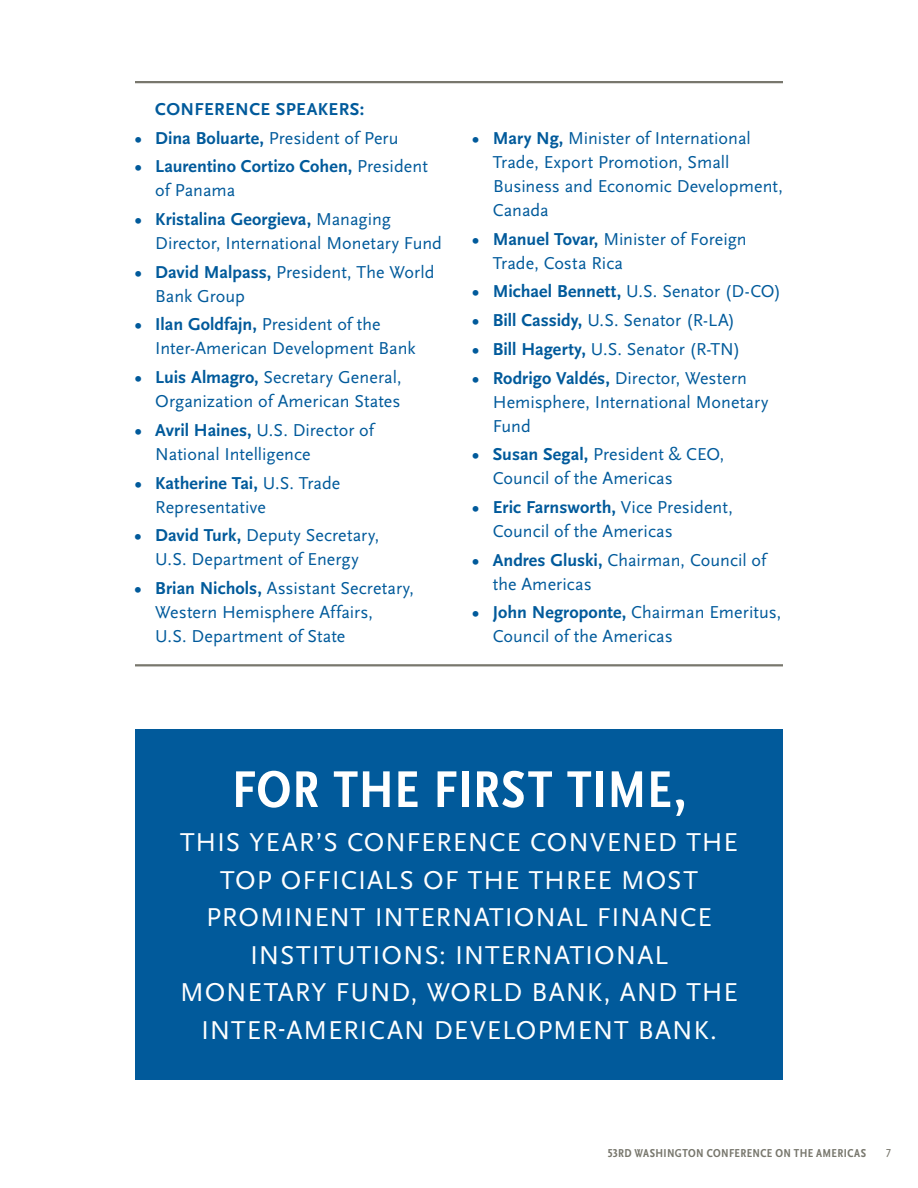
<style>
.page{position:relative;width:918px;height:1188px;background:#fff}
.page>*{position:absolute;margin:0;border:0;box-sizing:border-box;transform-origin:0 0}
.t1{font:700 condensed 54px "Scala Sans Pro";letter-spacing:.015em;color:#fff}
.t2{font:27px/37.5px "Scala Sans Pro";letter-spacing:.035em;color:#fff;text-align:center}
.t3{font:18px/24px "Scala Sans Pro";color:#015a9b}
.t4{font:700 18px/24px "Scala Sans Pro";letter-spacing:.01em;color:#015a9b}
.t5{font:700 condensed 12px "Scala Sans Pro";letter-spacing:.03em;color:#78776d}
.t6{font:condensed 12px "Scala Sans Pro";color:#78776d}
.s1{font-weight:700}
.s2{font-weight:400}
.s3{font-family:"Scala Sans Gee Pro"}
</style>
<div class="page">
<hr style="left:135px;top:81px;width:648px;height:2px;background:#78776d">
<hr style="left:135px;top:664px;width:648px;height:2px;background:#78776d">
<div style="left:135px;top:729px;width:648px;height:351px;background:#015a9b"></div>
<p class="t4" style="left:155px;top:96px;width:211px">CONFERENCE SPEAKERS:</p>
<p class="t3" style="left:135px;top:125px;width:265px"><span class="s1">• Dina Boluarte,</span> President of Peru</p>
<p class="t4" style="left:155px;top:154px;width:274px;text-indent:-20px">• Laurentino Cortizo Cohen, <span class="s2">President of Panama</span></p>
<p class="t3" style="left:155px;top:206px;width:288px;text-indent:-20px"><span class="s1">• Kristalina Georgieva,</span> Managing<br>Director, International Monetary Fund</p>
<p class="t3" style="left:155px;top:259px;width:281px;text-indent:-20px"><span class="s1">• David Malpass,</span> President, The World<br>Bank Group</p>
<p class="t3" style="left:155px;top:312px;width:262px;text-indent:-20px"><span class="s1">• Ilan Goldfajn,</span> President of the<br>Inter-American Development Bank</p>
<p class="t3" style="left:135px;top:365px;width:268px;text-align:right"><span class="s1">• Luis Almagro,</span> Secretary General,<br>Organization of American States</p>
<p class="t3" style="left:155px;top:417px;width:220px;text-indent:-20px"><span class="s1">• Avril Haines,</span> U.S. Director of<br>National Intelligence</p>
<p class="t3" style="left:155px;top:470px;width:187px;text-indent:-20px"><span class="s1">• Katherine Tai,</span> U.S. Trade<br>Representative</p>
<p class="t3" style="left:135px;top:523px;width:246px;text-align:center"><span class="s1">• David Turk,</span> Deputy Secretary,<br>U.S. Department of Energy</p>
<p class="t3" style="left:155px;top:575px;width:260px;text-indent:-20px"><span class="s1">• Brian Nichols,</span> Assistant Secretary,<br>Western Hemisphere Affairs,<br>U.S. Department of State</p>
<p class="t3" style="left:493px;top:125px;width:292px;text-indent:-20px"><span class="s1">• Mary Ng,</span> Minister of International<br>Trade, Export Promotion, Small<br>Business and Economic Development,<br>Canada</p>
<p class="t3" style="left:493px;top:226px;width:256px;text-indent:-20px"><span class="s1">• Manuel Tovar,</span> Minister of Foreign<br>Trade, Costa Rica</p>
<p class="t3" style="left:472px;top:279px;width:310px"><span class="s1">• Michael Bennett,</span> U.S. Senator (D-CO)</p>
<p class="t3" style="left:472px;top:307px;width:264px"><span class="s1">• Bill Cassidy,</span> U.S. Senator (R-LA)</p>
<p class="t3" style="left:472px;top:336px;width:269px"><span class="s1">• Bill Hagerty,</span> U.S. Senator (R-TN)</p>
<p class="t3" style="left:493px;top:365px;width:277px;text-indent:-20px"><span class="s1">• Rodrigo Valdés,</span> Director, Western<br>Hemisphere, International Monetary<br>Fund</p>
<p class="t3" style="left:493px;top:442px;width:233px;text-indent:-20px"><span class="s1">• Susan Segal,</span> President &amp; CEO,<br>Council of the Americas</p>
<p class="t3" style="left:493px;top:494px;width:242px;text-indent:-20px"><span class="s1">• Eric Farnsworth,</span> Vice President,<br>Council of the Americas</p>
<p class="t3" style="left:493px;top:547px;width:275px;text-indent:-20px"><span class="s1">• Andres Gluski,</span> Chairman, Council of the Americas</p>
<p class="t3" style="left:493px;top:600px;width:290px;text-indent:-20px"><span class="s1">• John Negroponte,</span> Chairman Emeritus,<br>Council of the Americas</p>
<h1 class="t1" style="left:232px;top:753px;width:456px">FOR THE FIRST TIME,</h1>
<h2 class="t2" style="left:180px;top:823px;width:560px">THIS YEAR’S CONFERENCE CONVENED THE TOP OFFICIALS OF THE THREE MOST PROMINENT INTERNATIONAL FINANCE INSTITUTIONS: INTERNATIONAL MONETARY FUND, WORLD BANK, AND THE INTER-AMERICAN DEVELOPMENT BANK.</h2>
<p class="t5" style="left:608px;top:1145px;width:260px">53RD WASHIN<span class="s3">G</span>TON CONFERENCE ON THE AMERICAS</p>
<p class="t6" style="left:886px;top:1145px;width:6px">7</p>
</div>
